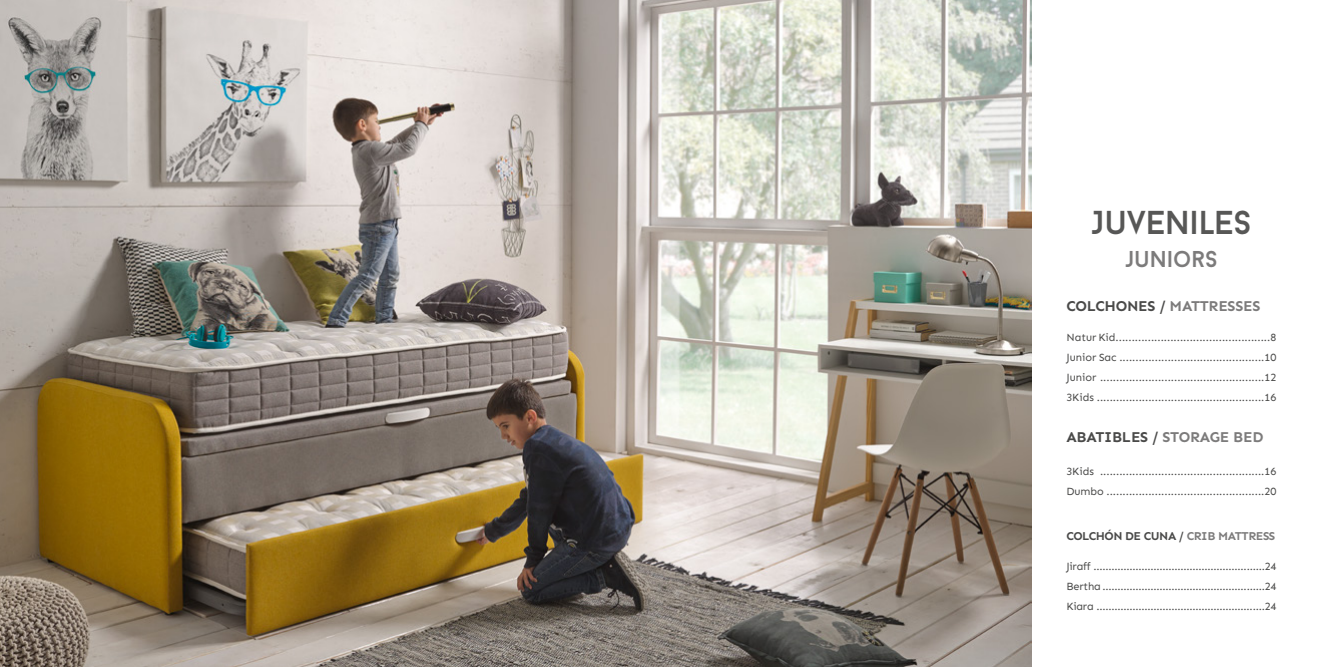
<style>
.page{position:relative;width:1333px;height:667px;background:#fff}
.page>*{position:absolute;margin:0;border:0;box-sizing:border-box;transform-origin:0 0}
.t1{font:33px "Baron Neue";color:#575756}
.t2{font:22.9px "Baron Neue";color:#7c7b7b}
.t3{font:700 15px "Sen";letter-spacing:-.02em;color:#4a4a49}
.t4{font:700 12px "Sen";letter-spacing:-.04em;color:#4a4a49}
.t5{font:11px/20px "Sen";color:#4a4a49;text-align:justify}
.s1{color:#7c7b7b}
</style>
<div class="page">
<img style="left:0;top:0;width:1030px;height:666px">
<h1 class="t1" style="left:1091px;top:201px;width:162px">JUVENILES</h1>
<h2 class="t2" style="left:1124px;top:245px;width:94px">JUNIORS</h2>
<h3 class="t3" style="left:1066px;top:297px;width:195px">COLCHONES / <span class="s1">MATTRESSES</span></h3>
<p class="t5" style="left:1066px;top:327px;width:211px">Natur Kid................................................8<br>Junior Sac .............................................10<br>Junior ...................................................12<br>3Kids ....................................................16</p>
<h3 class="t3" style="left:1066px;top:428px;width:199px">ABATIBLES / <span class="s1">STORAGE BED</span></h3>
<p class="t5" style="left:1066px;top:461px;width:211px">3Kids ...................................................16<br>Dumbo .................................................20</p>
<p class="t4" style="left:1066px;top:529px;width:210px">COLCHÓN DE CUNA / <span class="s1">CRIB MATTRESS</span></p>
<p class="t5" style="left:1066px;top:556px;width:211px">Jiraff .........................................................24<br>Bertha ......................................................24<br>Kiara ........................................................24</p>
</div>
